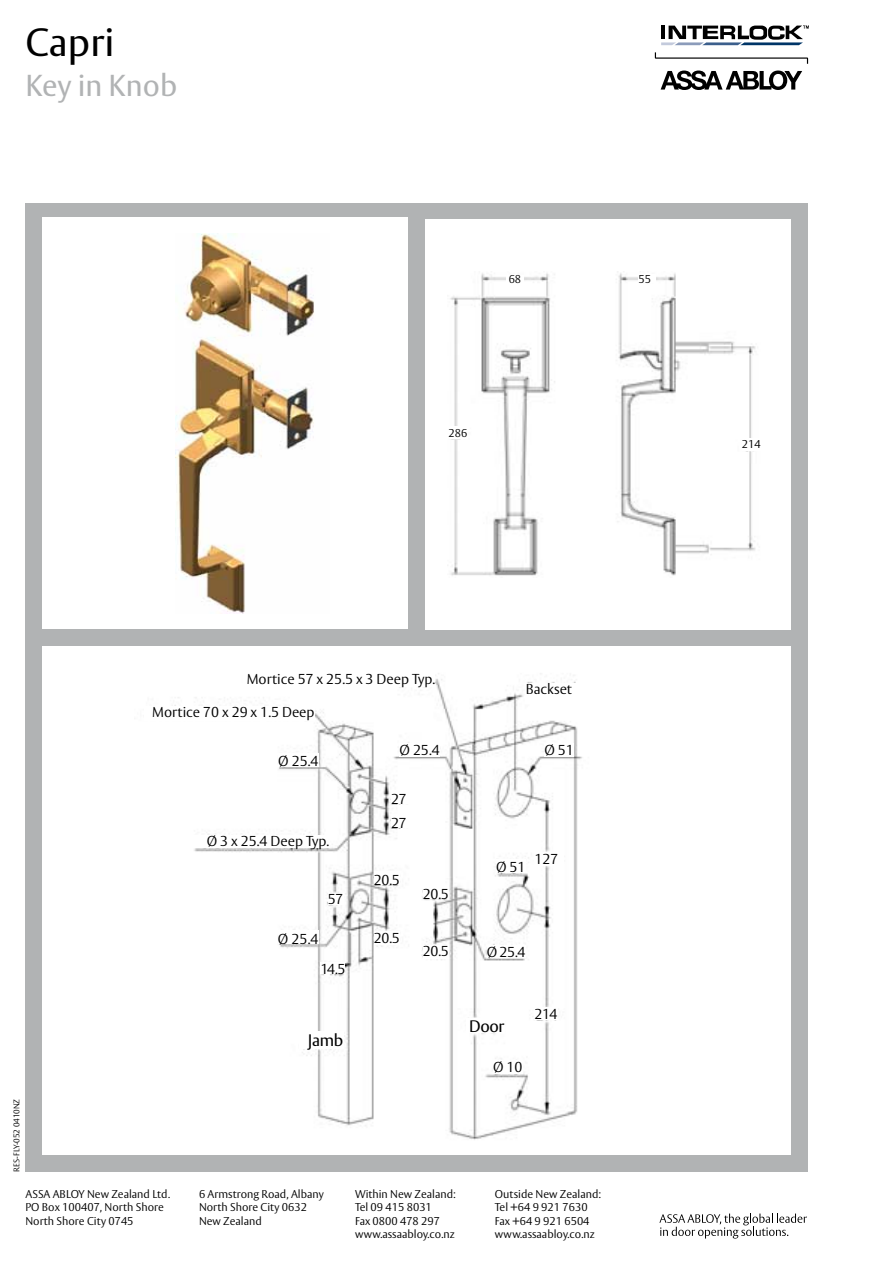
<style>
.page{position:relative;width:893px;height:1263px;background:#fff}
.page>*{position:absolute;margin:0;border:0;box-sizing:border-box;transform-origin:0 0}
.t1{font:39px "ASSA Vesta";color:#000}
.t2{font:30px "ASSA Vesta";color:#b1b3b4}
.t3{font:16.5px "ASSA Vesta";letter-spacing:-.025em;color:#000}
.t4{font:300 14.25px/24.5px "ASSA Vesta";color:#000}
.t5{font:300 11.25px/13.5px "ASSA Vesta";color:#000}
.t6{font:300 8.25px "ASSA Vesta";color:#000}
</style>
<div class="page">
<div style="left:26px;top:203px;width:782px;height:968px;background:#b1b3b4"></div>
<div style="left:43px;top:218px;width:365px;height:411px;background:#fff"></div>
<div style="left:425px;top:219px;width:365px;height:410px;background:#fff"></div>
<div style="left:43px;top:646px;width:748px;height:508px;background:#fff"></div>
<svg style="left:655px;top:52px;width:153px;height:12px"></svg>
<svg style="left:661px;top:71px;width:141px;height:19px"></svg>
<svg style="left:661px;top:26px;width:148px;height:19px"></svg>
<svg style="left:659px;top:1213px;width:148px;height:25px"></svg>
<img style="left:176px;top:234px;width:138px;height:379px">
<img style="left:450px;top:271px;width:306px;height:305px">
<div style="left:449px;top:426px;width:18px;height:13px;background:#fff"></div>
<div style="left:506px;top:275px;width:17px;height:8px;background:#fff"></div>
<div style="left:638px;top:274px;width:17px;height:9px;background:#fff"></div>
<div style="left:742px;top:438px;width:19px;height:12px;background:#fff"></div>
<img style="left:174px;top:673px;width:408px;height:467px">
<div style="left:145px;top:706px;width:170px;height:14px;background:#fff"></div>
<div style="left:159px;top:835px;width:170px;height:13px;background:#fff"></div>
<div style="left:278px;top:930px;width:40px;height:13px;background:#fff"></div>
<div style="left:320px;top:962px;width:25px;height:12px;background:#fff"></div>
<div style="left:328px;top:893px;width:15px;height:11px;background:#fff"></div>
<div style="left:374px;top:931px;width:26px;height:14px;background:#fff"></div>
<div style="left:374px;top:871px;width:26px;height:13px;background:#fff"></div>
<div style="left:423px;top:945px;width:26px;height:14px;background:#fff"></div>
<div style="left:423px;top:886px;width:26px;height:13px;background:#fff"></div>
<div style="left:487px;top:945px;width:38px;height:12px;background:#fff"></div>
<div style="left:534px;top:1007px;width:24px;height:13px;background:#fff"></div>
<div style="left:466px;top:1018px;width:38px;height:15px;background:#fff"></div>
<div style="left:244px;top:673px;width:191px;height:14px;background:#fff"></div>
<div style="left:399px;top:743px;width:41px;height:14px;background:#fff"></div>
<div style="left:278px;top:753px;width:41px;height:14px;background:#fff"></div>
<div style="left:526px;top:683px;width:57px;height:19px;background:#fff"></div>
<div style="left:544px;top:743px;width:30px;height:13px;background:#fff"></div>
<div style="left:496px;top:859px;width:29px;height:14px;background:#fff"></div>
<div style="left:534px;top:852px;width:30px;height:14px;background:#fff"></div>
<div style="left:493px;top:1060px;width:29px;height:13px;background:#fff"></div>
<div style="left:299px;top:1031px;width:44px;height:17px;background:#fff"></div>
<div style="left:391px;top:790px;width:26px;height:13px;background:#fff"></div>
<div style="left:391px;top:814px;width:26px;height:14px;background:#fff"></div>
<h1 class="t1" style="left:26px;top:18px;width:90px">Capri</h1>
<h2 class="t2" style="left:26px;top:67px;width:153px">Key in Knob</h2>
<p class="t5" style="left:509px;top:273px;width:14px">68</p>
<p class="t5" style="left:638px;top:272px;width:14px">55</p>
<p class="t5" style="left:449px;top:427px;width:20px">286</p>
<p class="t4" style="left:247px;top:667px;width:190px">Mortice 57 x 25.5 x 3 Deep Typ.</p>
<p class="t4" style="left:152px;top:700px;width:164px">Mortice 70 x 29 x 1.5 Deep</p>
<p class="t4" style="left:278px;top:749px;width:42px">Ø 25.4</p>
<p class="t4" style="left:207px;top:830px;width:124px">Ø 3 x 25.4 Deep Typ.</p>
<p class="t4" style="left:328px;top:888px;width:17px">57</p>
<p class="t4" style="left:278px;top:927px;width:42px">Ø 25.4</p>
<p class="t4" style="left:320px;top:957px;width:26px">14.5</p>
<p class="t4" style="left:399px;top:739px;width:42px">Ø 25.4</p>
<p class="t4" style="left:391px;top:787px;width:17px">27<br>27</p>
<p class="t4" style="left:374px;top:868px;width:27px">20.5</p>
<p class="t4" style="left:374px;top:926px;width:27px">20.5</p>
<p class="t4" style="left:423px;top:883px;width:27px">20.5</p>
<p class="t4" style="left:423px;top:939px;width:27px">20.5</p>
<p class="t4" style="left:526px;top:677px;width:48px">Backset</p>
<p class="t4" style="left:544px;top:738px;width:31px">Ø 51</p>
<p class="t4" style="left:496px;top:855px;width:31px">Ø 51</p>
<p class="t4" style="left:534px;top:848px;width:25px">127</p>
<p class="t4" style="left:487px;top:940px;width:40px">Ø 25.4</p>
<p class="t6" style="left:12px;top:1171px;width:74px;rotate:-90deg">RES-FLY-052 0410NZ</p>
<h3 class="t3" style="left:308px;top:1031px;width:37px">Jamb</h3>
<p class="t5" style="left:26px;top:1187px;width:146px">ASSA ABLOY New Zealand Ltd.<br>PO Box 100407, North Shore<br>North Shore City 0745</p>
<p class="t5" style="left:355px;top:1187px;width:102px">Within New Zealand:<br>Tel 09 415 8031<br>Fax 0800 478 297 www.assaabloy.co.nz</p>
<p class="t5" style="left:199px;top:1187px;width:126px">6 Armstrong Road, Albany<br>North Shore City 0632<br>New Zealand</p>
<h3 class="t3" style="left:469px;top:1016px;width:37px">Door</h3>
<p class="t4" style="left:493px;top:1055px;width:31px">Ø 10</p>
<p class="t4" style="left:534px;top:1002px;width:25px">214</p>
<p class="t5" style="left:495px;top:1187px;width:107px">Outside New Zealand:<br>Tel +64 9 921 7630<br>Fax +64 9 921 6504 www.assaabloy.co.nz</p>
<p class="t5" style="left:742px;top:438px;width:20px">214</p>
</div>
